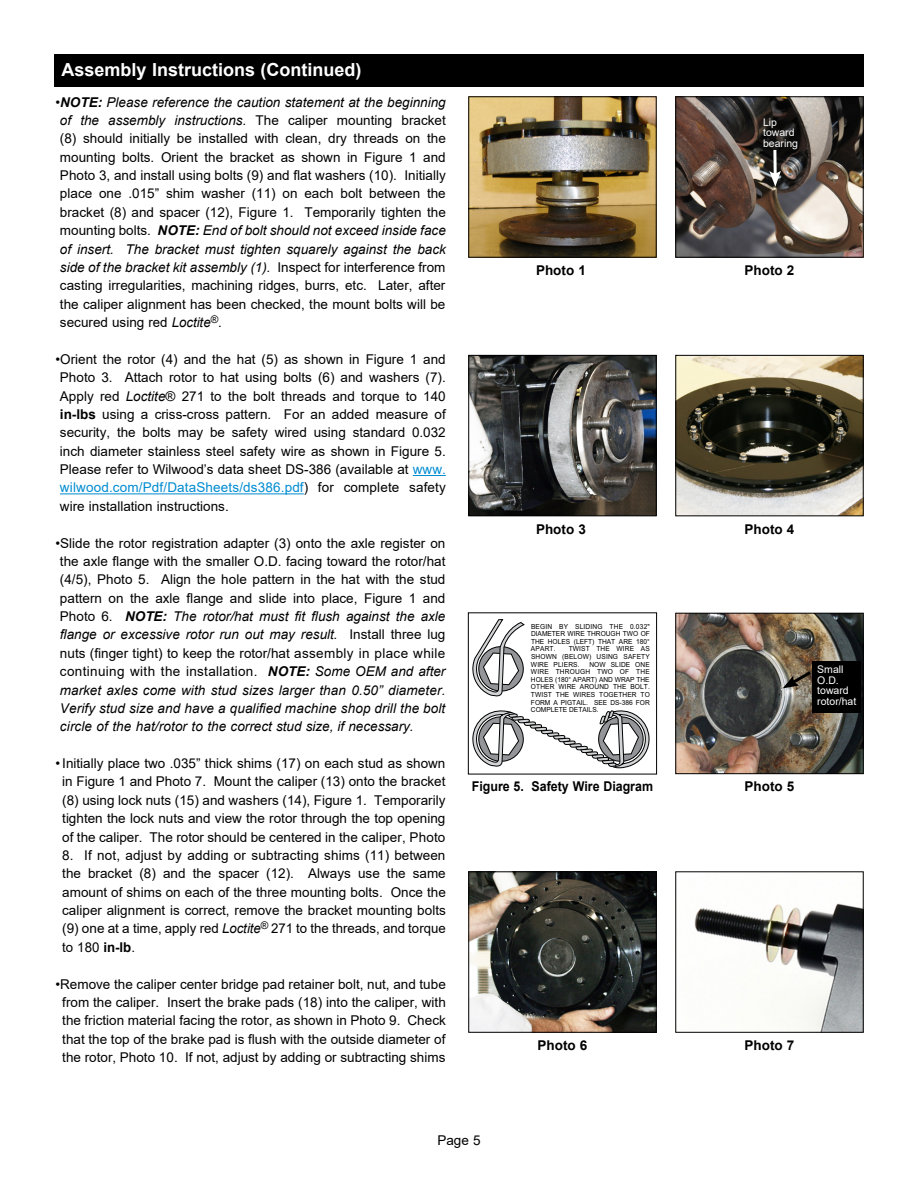
<style>
.page{position:relative;width:918px;height:1188px;background:#fff}
.page>*{position:absolute;margin:0;border:0;box-sizing:border-box;transform-origin:0 0}
.t1{font:700 18px "Arial";color:#fff}
.t2{font:13.5px/18.3px "Arial";color:#000;text-align:justify}
.t3{font:700 13.5px "Arial";color:#000}
.t4{font:700 13.5px "Arial";color:#000;scale:.92 1}
.t5{font:10.5px/10.5px "Arial";color:#fff}
.t6{font:6.9px/7.6px "Arial";color:#000;text-align:justify;scale:.95 1}
.s1{font-weight:700;font-style:italic}
.s2{font-style:italic}
.s3{font-weight:700}
.s4{color:#008cd1}
</style>
<div class="page">
<hr style="left:413px;top:475px;width:33px;height:1px;background:#008cd1">
<hr style="left:60px;top:493px;width:244px;height:1px;background:#008cd1">
<div style="left:54px;top:54px;width:810px;height:32px;background:#000"></div>
<img style="left:470px;top:98px;width:185px;height:158px">
<div style="left:468px;top:96px;width:189px;height:162px;border:1px solid #000"></div>
<img style="left:677px;top:615px;width:185px;height:157px">
<div style="left:675px;top:613px;width:189px;height:161px;border:1px solid #000"></div>
<img style="left:677px;top:98px;width:185px;height:158px">
<div style="left:675px;top:96px;width:189px;height:162px;border:1px solid #000"></div>
<img style="left:694px;top:903px;width:168px;height:128px">
<div style="left:675px;top:871px;width:189px;height:162px;border:1px solid #000"></div>
<img style="left:470px;top:873px;width:185px;height:158px">
<div style="left:468px;top:871px;width:189px;height:162px;border:1px solid #000"></div>
<div style="left:813px;top:661px;width:48px;height:52px;background:#000"></div>
<svg style="left:783px;top:669px;width:30px;height:19px"></svg>
<img style="left:470px;top:357px;width:185px;height:157px">
<div style="left:468px;top:355px;width:189px;height:161px;border:1px solid #000"></div>
<img style="left:677px;top:357px;width:185px;height:157px">
<div style="left:675px;top:355px;width:189px;height:161px;border:1px solid #000"></div>
<svg style="left:472px;top:619px;width:178px;height:149px"></svg>
<div style="left:468px;top:612px;width:189px;height:162px;border:1px solid #000"></div>
<svg style="left:773px;top:150px;width:4px;height:21px"></svg>
<svg style="left:769px;top:171px;width:12px;height:16px"></svg>
<h1 class="t1" style="left:62px;top:57px;width:302px">Assembly Instructions (Continued)</h1>
<p class="t2" style="left:60px;top:93px;width:387px;text-indent:-4px">•<span class="s1">NOTE:</span> <span class="s2">Please reference the caution statement at the beginning of the assembly instructions.</span> The caliper mounting bracket (8) should initially be installed with clean, dry threads on the mounting bolts. Orient the bracket as shown in Figure 1 and Photo 3, and install using bolts (9) and flat washers (10). Initially place one .015” shim washer (11) on each bolt between the bracket (8) and spacer (12), Figure 1. Temporarily tighten the mounting bolts. <span class="s1">NOTE:</span> <span class="s2">End of bolt should not exceed inside face of insert. The bracket must tighten squarely against the back side of the bracket kit assembly (1).</span> Inspect for interference from casting irregularities, machining ridges, burrs, etc. Later, after the caliper alignment has been checked, the mount bolts will be secured using red <span class="s2">Loctite</span><sup>®</sup>.</p>
<p class="t2" style="left:60px;top:350px;width:387px;text-indent:-4px">•Orient the rotor (4) and the hat (5) as shown in Figure 1 and Photo 3. Attach rotor to hat using bolts (6) and washers (7).<br>Apply red <span class="s2">Loctite</span>® 271 to the bolt threads and torque to 140 <span class="s3">in-lbs</span> using a criss-cross pattern. For an added measure of security, the bolts may be safety wired using standard 0.032 inch diameter stainless steel safety wire as shown in Figure 5.<br>Please refer to Wilwood’s data sheet DS-386 (available at <span class="s4">www. wilwood.com/Pdf/DataSheets/ds386.pdf</span>) for complete safety wire installation instructions.</p>
<p class="t2" style="left:60px;top:534px;width:387px;text-indent:-4px">•Slide the rotor registration adapter (3) onto the axle register on the axle flange with the smaller O.D. facing toward the rotor/hat (4/5), Photo 5. Align the hole pattern in the hat with the stud pattern on the axle flange and slide into place, Figure 1 and Photo 6. <span class="s1">NOTE:</span> <span class="s2">The rotor/hat must fit flush against the axle flange or excessive rotor run out may result.</span> Install three lug nuts (finger tight) to keep the rotor/hat assembly in place while continuing with the installation. <span class="s1">NOTE:</span> <span class="s2">Some OEM and after market axles come with stud sizes larger than 0.50” diameter.<br>Verify stud size and have a qualified machine shop drill the bolt circle of the hat/rotor to the correct stud size, if necessary.</span></p>
<p class="t2" style="left:55px;top:754px;width:391px;text-align:center">•Initially place two .035” thick shims (17) on each stud as shown in Figure 1 and Photo 7. Mount the caliper (13) onto the bracket (8) using lock nuts (15) and washers (14), Figure 1. Temporarily tighten the lock nuts and view the rotor through the top opening of the caliper. The rotor should be centered in the caliper, Photo</p>
<p class="t2" style="left:62px;top:846px;width:385px">8. If not, adjust by adding or subtracting shims (11) between the bracket (8) and the spacer (12). Always use the same amount of shims on each of the three mounting bolts. Once the caliper alignment is correct, remove the bracket mounting bolts (9) one at a time, apply red <span class="s2">Loctite</span><sup>®</sup> 271 to the threads, and torque to 180 <span class="s3">in-lb</span>.</p>
<p class="t2" style="left:56px;top:975px;width:392px;text-align:center">•Remove the caliper center bridge pad retainer bolt, nut, and tube from the caliper. Insert the brake pads (18) into the caliper, with the friction material facing the rotor, as shown in Photo 9. Check that the top of the brake pad is flush with the outside diameter of the rotor, Photo 10. If not, adjust by adding or subtracting shims</p>
<p class="t3" style="left:536px;top:261px;width:51px">Photo 1</p>
<p class="t5" style="left:763px;top:117px;width:37px">Lip toward bearing</p>
<p class="t3" style="left:745px;top:261px;width:51px">Photo 2</p>
<p class="t3" style="left:536px;top:519px;width:51px">Photo 3</p>
<p class="t3" style="left:745px;top:519px;width:51px">Photo 4</p>
<p class="t6" style="left:531px;top:623px;width:127px">BEGIN BY SLIDING THE 0.032" DIAMETER WIRE THROUGH TWO OF THE HOLES (LEFT) THAT ARE 180° APART.</p>
<p class="t6" style="left:531px;top:646px;width:127px;text-indent:38px">TWIST THE WIRE AS SHOWN (BELOW) USING SAFETY WIRE PLIERS.</p>
<p class="t6" style="left:531px;top:661px;width:127px;text-indent:58px">NOW SLIDE ONE WIRE THROUGH TWO OF THE HOLES (180° APART) AND WRAP THE OTHER WIRE AROUND THE BOLT.<br>TWIST THE WIRES TOGETHER TO FORM A PIGTAIL. SEE DS-386 FOR COMPLETE DETAILS.</p>
<p class="t4" style="left:472px;top:777px;width:198px">Figure 5. Safety Wire Diagram</p>
<p class="t5" style="left:817px;top:664px;width:41px">Small<br>O.D. toward rotor/hat</p>
<p class="t3" style="left:745px;top:777px;width:51px">Photo 5</p>
<p class="t3" style="left:538px;top:1036px;width:51px">Photo 6</p>
<p class="t3" style="left:745px;top:1036px;width:51px">Photo 7</p>
<p class="t2" style="left:437px;top:1131px;width:45px">Page 5</p>
</div>
